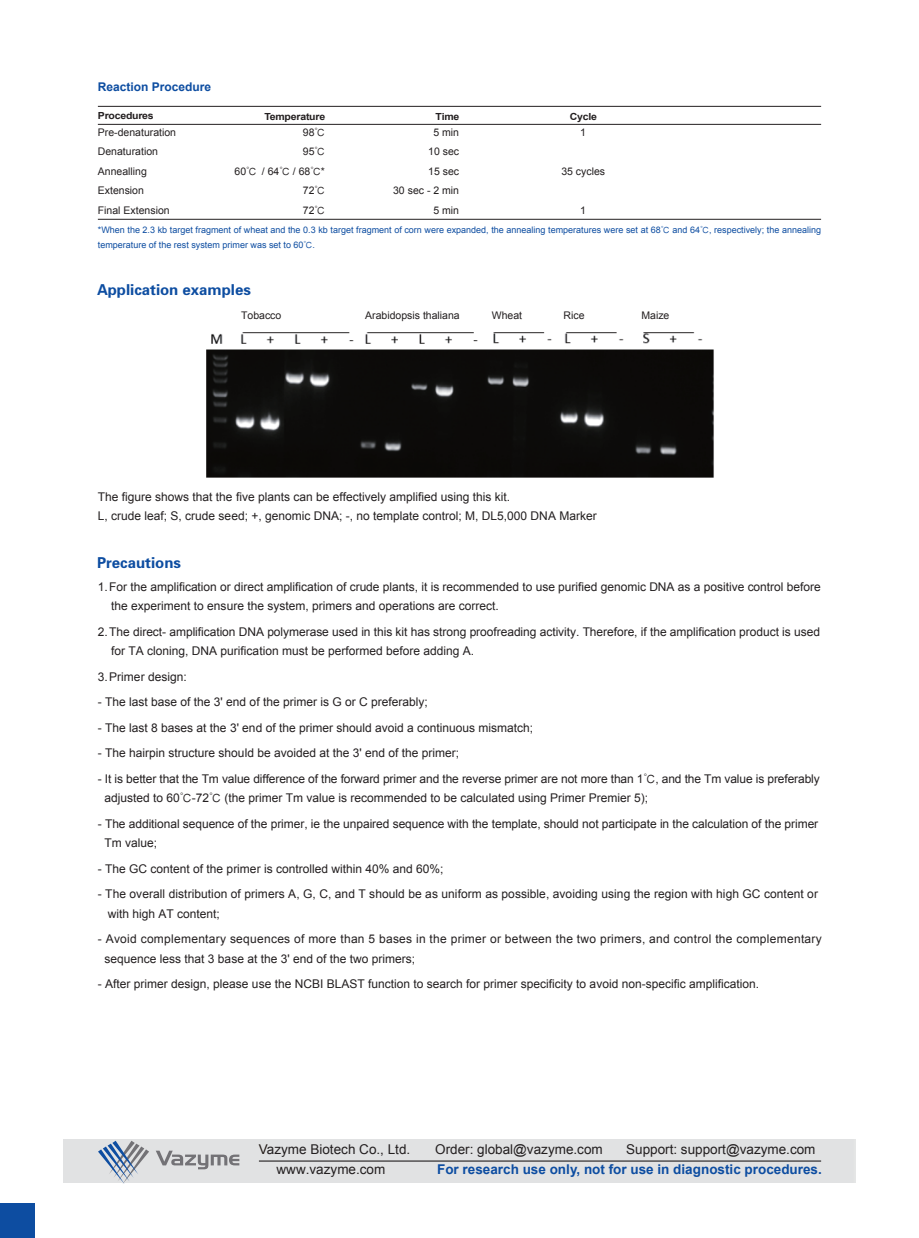
<style>
.page{position:relative;width:919px;height:1238px;background:#fff}
.page>*{position:absolute;margin:0;border:0;box-sizing:border-box;transform-origin:0 0}
.t1{font:15px "FZDHTJW GB1 0";color:#0d4da1}
.t2{font:13.5px "Arial";color:#231f20}
.t3{font:700 13.5px "Arial";color:#0d4da1}
.t4{font:12px/19.5px "Arial";color:#231f20}
.t5{font:12px/19.5px "Arial";letter-spacing:.025em;color:#231f20}
.t6{font:700 12px "Arial";color:#0d4da1}
.t7{font:10.5px/19.5px "Arial";color:#231f20;text-align:right}
.t8{font:700 9.75px "Arial";letter-spacing:-.02em;color:#231f20;scale:1.08 1}
.t9{font:9px/15px "Arial";color:#0d4da1}
.s1{font-family:"Sim Hei"}
.s2{color:#201814}
</style>
<div class="page">
<img style="left:0;top:1203px;width:34px;height:34px">
<div style="left:64px;top:1139px;width:791px;height:43px;background:#e1e2e3"></div>
<hr style="left:259px;top:1160px;width:562px;height:1px;background:#231f20">
<svg style="left:156px;top:1150px;width:83px;height:19px;background:#bababc"></svg>
<svg style="left:98px;top:1140px;width:51px;height:44px;background:#b5bfcc"></svg>
<hr style="left:98px;top:124px;width:723px;height:1px;background:#231f20">
<hr style="left:98px;top:219px;width:723px;height:1px;background:#231f20">
<hr style="left:98px;top:106px;width:723px;height:1px;background:#231f20">
<img style="left:206px;top:332px;width:508px;height:146px">
<p class="t6" style="left:98px;top:79px;width:115px">Reaction Procedure</p>
<p class="t8" style="left:98px;top:109px;width:53px">Procedures</p>
<p class="t8" style="left:264px;top:110px;width:58px">Temperature</p>
<p class="t7" style="left:98px;top:122px;width:80px;text-align:left">Pre-denaturation<br>Denaturation<br>Annealling<br>Extension<br>Final Extension</p>
<p class="t7" style="left:234px;top:122px;width:92px">98<span class="s1">℃<br></span>95<span class="s1">℃<br></span>60<span class="s1">℃</span> / 64<span class="s1">℃</span> / 68<span class="s1">℃</span>*<br>72<span class="s1">℃<br></span>72<span class="s1">℃</span></p>
<p class="t8" style="left:435px;top:110px;width:23px">Time</p>
<p class="t7" style="left:393px;top:122px;width:67px">5 min<br>10 sec<br>15 sec<br>30 sec - 2 min<br>5 min</p>
<p class="t8" style="left:569px;top:110px;width:27px">Cycle</p>
<p class="t7" style="left:580px;top:122px;width:7px">1</p>
<p class="t7" style="left:561px;top:161px;width:45px">35 cycles</p>
<p class="t7" style="left:580px;top:200px;width:7px">1</p>
<p class="t9" style="left:98px;top:223px;width:724px">*When the 2.3 kb target fragment of wheat and the 0.3 kb target fragment of corn were expanded, the annealing temperatures were set at 68<span class="s1">℃</span> and 64<span class="s1">℃</span>, respectively; the annealing temperature of the rest system primer was set to 60<span class="s1">℃</span>.</p>
<p class="t1" style="left:97px;top:282px;width:155px">Application examples</p>
<p class="t7" style="left:241px;top:305px;width:42px">Tobacco</p>
<p class="t7" style="left:365px;top:305px;width:96px">Arabidopsis thaliana</p>
<p class="t7" style="left:492px;top:305px;width:32px">Wheat</p>
<p class="t7" style="left:563px;top:305px;width:22px">Rice</p>
<p class="t7" style="left:641px;top:305px;width:30px">Maize</p>
<p class="t4" style="left:98px;top:487px;width:500px">The figure shows that the five plants can be effectively amplified using this kit.<br>L, crude leaf; S, crude seed; +, genomic DNA; -, no template control; M, DL5,000 DNA Marker</p>
<p class="t1" style="left:97px;top:554px;width:85px">Precautions</p>
<p class="t4" style="left:111px;top:576px;width:711px;text-indent:-13px">1. For the amplification or direct amplification of crude plants, it is recommended to use purified genomic DNA as a positive control before the experiment to ensure the system, primers and operations are correct.</p>
<p class="t4" style="left:111px;top:621px;width:710px;text-indent:-13px">2. The direct- amplification DNA polymerase used in this kit has strong proofreading activity. Therefore, if the amplification product is used for TA cloning, DNA purification must be performed before adding A.</p>
<p class="t4" style="left:98px;top:666px;width:90px">3. Primer design:</p>
<p class="t4" style="left:98px;top:692px;width:331px">- The last base of the 3' end of the primer is G or C preferably;</p>
<p class="t4" style="left:98px;top:717px;width:437px">- The last 8 bases at the 3' end of the primer should avoid a continuous mismatch;</p>
<p class="t4" style="left:98px;top:743px;width:363px">- The hairpin structure should be avoided at the 3' end of the primer;</p>
<p class="t4" style="left:104px;top:768px;width:716px;text-indent:-7px">- It is better that the Tm value difference of the forward primer and the reverse primer are not more than 1<span class="s1">℃</span>, and the Tm value is preferably adjusted to 60<span class="s1">℃</span>-72<span class="s1">℃</span> (the primer Tm value is recommended to be calculated using Primer Premier 5);</p>
<p class="t4" style="left:104px;top:813px;width:715px;text-indent:-7px">- The additional sequence of the primer, ie the unpaired sequence with the template, should not participate in the calculation of the primer<br>Tm value;</p>
<p class="t4" style="left:98px;top:858px;width:347px">- The GC content of the primer is controlled within 40% and 60%;</p>
<p class="t4" style="left:108px;top:884px;width:711px;text-indent:-10px">- The overall distribution of primers A, G, C, and T should be as uniform as possible, avoiding using the region with high GC content or with high AT content;</p>
<p class="t5" style="left:104px;top:929px;width:718px;text-indent:-7px">- Avoid complementary sequences of more than 5 bases in the primer or between the two primers, and control the complementary sequence less that 3 base at the 3' end of the two primers;</p>
<p class="t4" style="left:98px;top:974px;width:662px">- After primer design, please use the NCBI BLAST function to search for primer specificity to avoid non-specific amplification.</p>
<p class="t2" style="left:259px;top:1140px;width:153px"><span class="s2">V</span>azyme Biotech Co., Ltd.</p>
<p class="t2" style="left:435px;top:1140px;width:169px">Order: global@vazyme.com</p>
<p class="t2" style="left:626px;top:1140px;width:191px">Support: support@vazyme.com</p>
<p class="t2" style="left:276px;top:1160px;width:110px">www.vazyme.com</p>
<p class="t3" style="left:437px;top:1159px;width:386px">For research use only, not for use in diagnostic procedures.</p>
</div>
